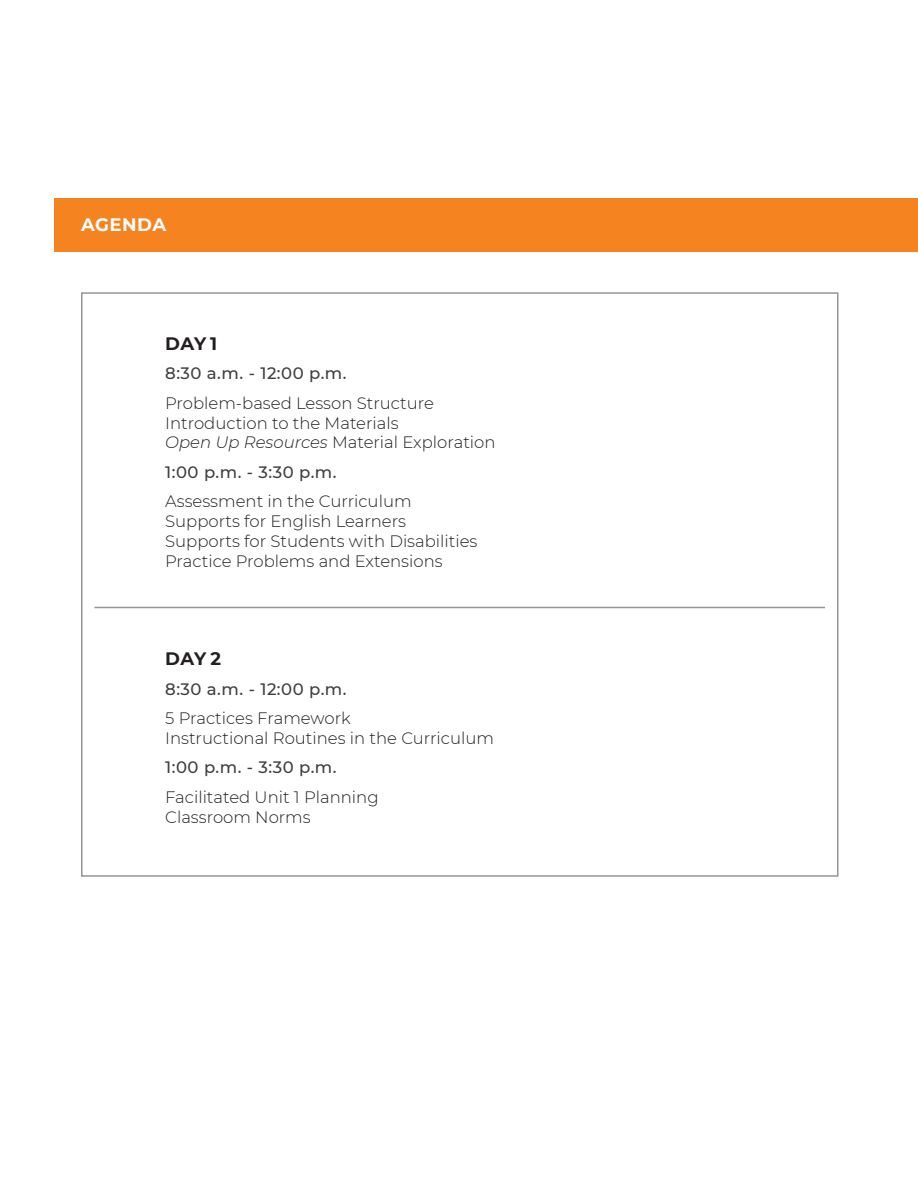
<style>
.page{position:relative;width:918px;height:1188px;background:#fff}
.page>*{position:absolute;margin:0;border:0;box-sizing:border-box;transform-origin:0 0}
.t1{font:700 18px "Montserrat";letter-spacing:.005em;color:#231f20}
.t2{font:700 18px "Montserrat";letter-spacing:.03em;color:#fff}
.t3{font:300 16.5px/19.8px "Montserrat";color:#231f20}
.t4{font:500 16.5px "Montserrat";letter-spacing:.03em;color:#3e3e3f}
.s1{font-style:italic}
</style>
<div class="page">
<div style="left:54px;top:198px;width:864px;height:54px;background:#f58320"></div>
<hr style="left:95px;top:607px;width:730px;height:1px;background:#939598">
<p class="t2" style="left:81px;top:211px;width:87px">AGENDA</p>
<p class="t1" style="left:165px;top:331px;width:54px">DAY 1</p>
<p class="t4" style="left:165px;top:362px;width:183px">8:30 a.m. - 12:00 p.m.</p>
<p class="t3" style="left:165px;top:393px;width:332px">Problem-based Lesson Structure<br>Introduction to the Materials<br><span class="s1">Open Up Resources</span> Material Exploration</p>
<p class="t4" style="left:165px;top:461px;width:173px">1:00 p.m. - 3:30 p.m.</p>
<p class="t3" style="left:165px;top:491px;width:314px">Assessment in the Curriculum Supports for English Learners Supports for Students with Disabilities Practice Problems and Extensions</p>
<p class="t1" style="left:165px;top:646px;width:57px">DAY 2</p>
<p class="t4" style="left:165px;top:677px;width:183px">8:30 a.m. - 12:00 p.m.</p>
<p class="t3" style="left:165px;top:708px;width:330px">5 Practices Framework<br>Instructional Routines in the Curriculum</p>
<p class="t4" style="left:165px;top:756px;width:173px">1:00 p.m. - 3:30 p.m.</p>
<p class="t3" style="left:165px;top:787px;width:215px">Facilitated Unit 1 Planning<br>Classroom Norms</p>
</div>
